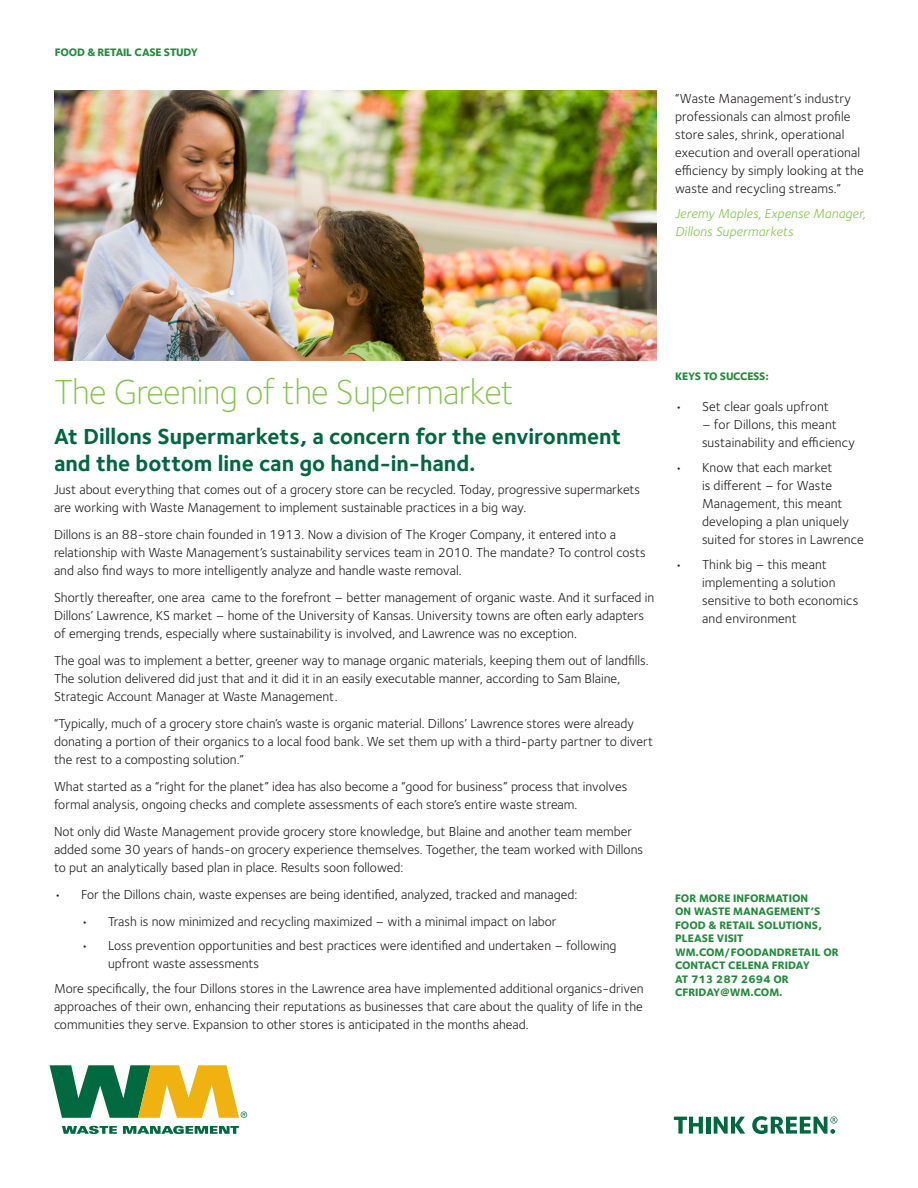
<style>
.page{position:relative;width:918px;height:1188px;background:#fff}
.page>*{position:absolute;margin:0;border:0;box-sizing:border-box;transform-origin:0 0}
.Large_head_-_24_27_L{font:300 36px "Foundry Sterling";letter-spacing:-.02em;color:#83c447}
.Head_-_15_18_Bold_WM{font:700 22.5px/27px "Foundry Sterling";color:#00673e}
.Body_text_-_9_12_Boo{font:13.5px/18px "Foundry Sterling";color:#231f20}
.t1{font:italic 13.5px/18px "Foundry Sterling";letter-spacing:.01em;color:#83c447}
.Title_-_7_5_9_Extra{font:800 11.25px/13.5px "Foundry Sterling";color:#238b3c}
.Item_no__-_7_5_9_Ext{font:800 11.25px "Foundry Sterling";letter-spacing:-.02em;color:#238b3c}
</style>
<div class="page">
<svg style="left:62px;top:1126px;width:55px;height:8px"></svg>
<svg style="left:123px;top:1126px;width:116px;height:8px"></svg>
<svg style="left:50px;top:1065px;width:197px;height:53px"></svg>
<svg style="left:674px;top:1117px;width:29px;height:17px"></svg>
<hr style="left:706px;top:1117px;width:4px;height:17px;background:#00673e">
<svg style="left:714px;top:1117px;width:31px;height:17px"></svg>
<svg style="left:752px;top:1116px;width:85px;height:18px"></svg>
<img style="left:55px;top:90px;width:602px;height:271px">
<p class="Item_no__-_7_5_9_Ext" style="left:55px;top:45px;width:145px">FOOD &amp; RETAIL CASE STUDY</p>
<p class="Body_text_-_9_12_Boo" style="left:675px;top:90px;width:190px">“Waste Management’s industry professionals can almost profile store sales, shrink, operational execution and overall operational efficiency by simply looking at the waste and recycling streams.”</p>
<p class="t1" style="left:675px;top:204px;width:192px">Jeremy Maples, Expense Manager,<br>Dillons Supermarkets</p>
<p class="Large_head_-_24_27_L" style="left:54px;top:371px;width:461px">The Greening of the Supermarket</p>
<p class="Head_-_15_18_Bold_WM" style="left:54px;top:424px;width:569px">At Dillons Supermarkets, a concern for the environment and the bottom line can go hand-in-hand.</p>
<p class="Body_text_-_9_12_Boo" style="left:54px;top:480px;width:588px">Just about everything that comes out of a grocery store can be recycled. Today, progressive supermarkets are working with Waste Management to implement sustainable practices in a big way.</p>
<p class="Body_text_-_9_12_Boo" style="left:54px;top:525px;width:593px">Dillons is an 88-store chain founded in 1913. Now a division of The Kroger Company, it entered into a relationship with Waste Management’s sustainability services team in 2010. The mandate? To control costs and also find ways to more intelligently analyze and handle waste removal.</p>
<p class="Body_text_-_9_12_Boo" style="left:54px;top:588px;width:602px">Shortly thereafter, one area came to the forefront – better management of organic waste. And it surfaced in<br>Dillons’ Lawrence, KS market – home of the University of Kansas. University towns are often early adapters of emerging trends, especially where sustainability is involved, and Lawrence was no exception.</p>
<p class="Body_text_-_9_12_Boo" style="left:54px;top:651px;width:596px">The goal was to implement a better, greener way to manage organic materials, keeping them out of landfills.<br>The solution delivered did just that and it did it in an easily executable manner, according to Sam Blaine,<br>Strategic Account Manager at Waste Management.</p>
<p class="Body_text_-_9_12_Boo" style="left:54px;top:714px;width:601px">“Typically, much of a grocery store chain’s waste is organic material. Dillons’ Lawrence stores were already donating a portion of their organics to a local food bank. We set them up with a third-party partner to divert the rest to a composting solution.”</p>
<p class="Body_text_-_9_12_Boo" style="left:54px;top:777px;width:575px">What started as a “right for the planet” idea has also become a “good for business” process that involves formal analysis, ongoing checks and complete assessments of each store’s entire waste stream.</p>
<p class="Body_text_-_9_12_Boo" style="left:54px;top:822px;width:591px">Not only did Waste Management provide grocery store knowledge, but Blaine and another team member added some 30 years of hands-on grocery experience themselves. Together, the team worked with Dillons to put an analytically based plan in place. Results soon followed:</p>
<p class="Body_text_-_9_12_Boo" style="left:54px;top:885px;width:525px">• For the Dillons chain, waste expenses are being identified, analyzed, tracked and managed:</p>
<p class="Body_text_-_9_12_Boo" style="left:81px;top:912px;width:477px">• Trash is now minimized and recycling maximized – with a minimal impact on labor</p>
<p class="Body_text_-_9_12_Boo" style="left:108px;top:937px;width:510px;text-indent:-27px">• Loss prevention opportunities and best practices were identified and undertaken – following upfront waste assessments</p>
<p class="Body_text_-_9_12_Boo" style="left:54px;top:980px;width:591px;text-align:justify">More specifically, the four Dillons stores in the Lawrence area have implemented additional organics-driven approaches of their own, enhancing their reputations as businesses that care about the quality of life in the communities they serve. Expansion to other stores is anticipated in the months ahead.</p>
<p class="Item_no__-_7_5_9_Ext" style="left:675px;top:369px;width:95px">KEYS TO SUCCESS:</p>
<p class="Body_text_-_9_12_Boo" style="left:675px;top:398px;width:155px">• Set clear goals upfront</p>
<p class="Body_text_-_9_12_Boo" style="left:702px;top:416px;width:155px">– for Dillons, this meant sustainability and efficiency</p>
<p class="Body_text_-_9_12_Boo" style="left:702px;top:459px;width:163px;text-indent:-27px">• Know that each market<br>is different – for Waste<br>Management, this meant developing a plan uniquely suited for stores in Lawrence</p>
<p class="Body_text_-_9_12_Boo" style="left:702px;top:555px;width:158px;text-indent:-27px">• Think big – this meant implementing a solution sensitive to both economics and environment</p>
<p class="Title_-_7_5_9_Extra" style="left:675px;top:892px;width:135px">FOR MORE INFORMATION</p>
<p class="Title_-_7_5_9_Extra" style="left:675px;top:905px;width:148px">ON WASTE MANAGEMENT’S<br>FOOD &amp; RETAIL SOLUTIONS,</p>
<p class="Title_-_7_5_9_Extra" style="left:675px;top:932px;width:70px">PLEASE VISIT</p>
<p class="Title_-_7_5_9_Extra" style="left:675px;top:946px;width:165px">WM.COM/FOODANDRETAIL OR<br>CONTACT CELENA FRIDAY</p>
<p class="Title_-_7_5_9_Extra" style="left:675px;top:973px;width:115px">AT 713 287 2694 OR<br>CFRIDAY@WM.COM.</p>
</div>
